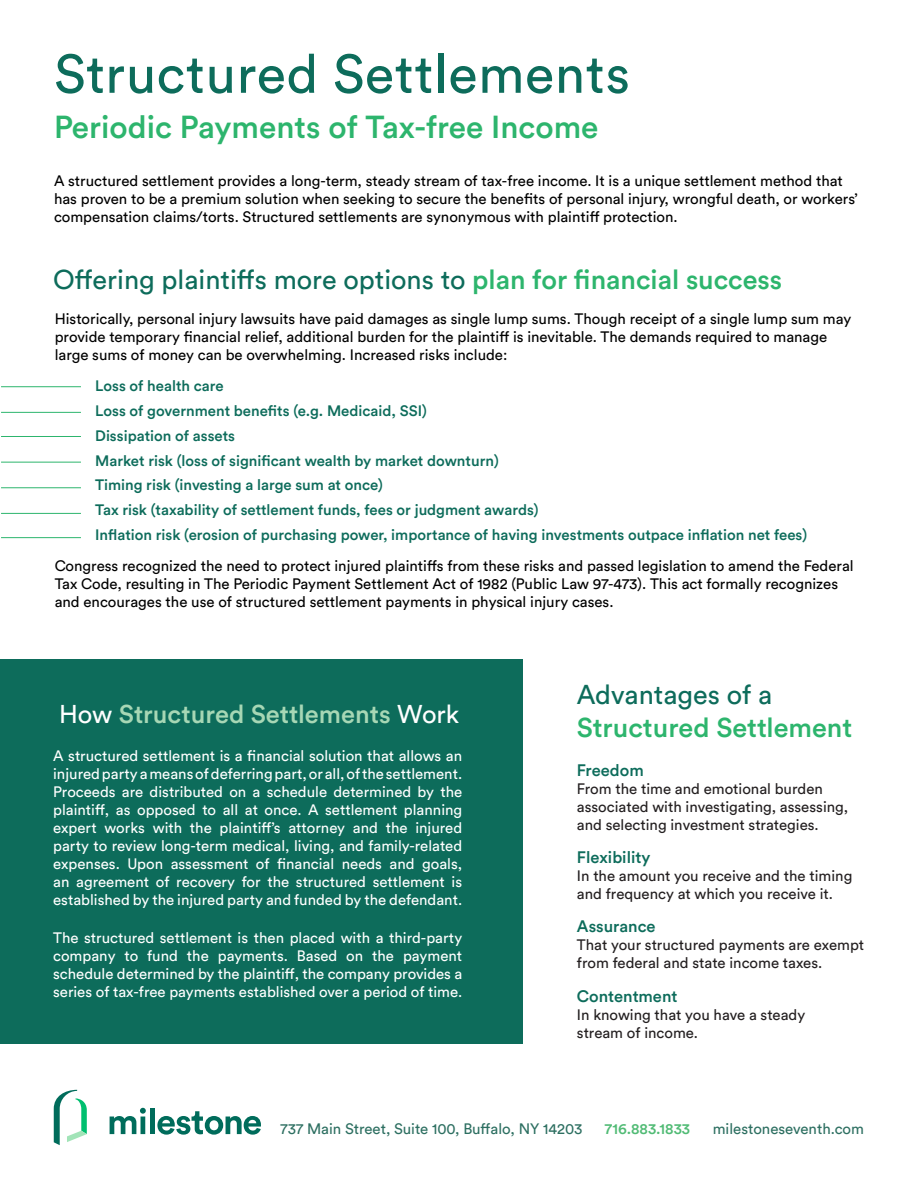
<style>
.page{position:relative;width:918px;height:1188px;background:#fff}
.page>*{position:absolute;margin:0;border:0;box-sizing:border-box;transform-origin:0 0}
.t1{font:54px "Circular Std";letter-spacing:.01em;color:#0d6c5b}
.t2{font:500 31.5px "Circular Std";color:#2db56d}
.t3{font:27px "Circular Std";color:#0d6c5b}
.t4{font:500 27px "Circular Std";color:#2db56d}
.t5{font:500 25.5px "Circular Std";color:#a7d7b5}
.t6{font:500 16.5px "Circular Std";color:#0d6c5b}
.t7{font:15px/18px "Circular Std";color:#000}
.t8{font:15px/18px "Circular Std";color:#fff;text-align:justify}
.t9{font:500 15px "Circular Std";color:#0d6c5b}
.t10{font:15px/18px "Circular Std";color:#231f20}
.t11{font:15px "Circular Std";color:#2d6f61}
.t12{font:500 15px "Circular Std";color:#51bb75}
.s1{font-weight:500;color:#2db56d}
.s2{font-weight:400;color:#fff}
</style>
<div class="page">
<div style="left:0;top:659px;width:523px;height:384px;background:#0d6c5b"></div>
<hr style="left:1px;top:386px;width:80px;height:1px;background:#2db56d">
<hr style="left:1px;top:412px;width:80px;height:1px;background:#2db56d">
<hr style="left:1px;top:436px;width:80px;height:1px;background:#2db56d">
<hr style="left:1px;top:462px;width:80px;height:1px;background:#2db56d">
<hr style="left:1px;top:487px;width:80px;height:1px;background:#2db56d">
<hr style="left:1px;top:513px;width:80px;height:1px;background:#2db56d">
<hr style="left:1px;top:537px;width:80px;height:1px;background:#2db56d">
<svg style="left:110px;top:1108px;width:36px;height:26px"></svg>
<hr style="left:150px;top:1108px;width:4px;height:26px;background:#006c5b">
<svg style="left:157px;top:1111px;width:104px;height:24px"></svg>
<svg style="left:54px;top:1090px;width:33px;height:55px"></svg>
<p class="t1" style="left:54px;top:41px;width:578px">Structured Settlements</p>
<p class="t2" style="left:54px;top:108px;width:546px">Periodic Payments of Tax-free Income</p>
<p class="t7" style="left:54px;top:171px;width:805px">A structured settlement provides a long-term, steady stream of tax-free income. It is a unique settlement method that has proven to be a premium solution when seeking to secure the benefits of personal injury, wrongful death, or workers’ compensation claims/torts. Structured settlements are synonymous with plaintiff protection.</p>
<p class="t3" style="left:53px;top:263px;width:730px">Offering plaintiffs more options to <span class="s1">plan for financial success</span></p>
<p class="t7" style="left:55px;top:309px;width:798px">Historically, personal injury lawsuits have paid damages as single lump sums. Though receipt of a single lump sum may provide temporary financial relief, additional burden for the plaintiff is inevitable. The demands required to manage large sums of money can be overwhelming. Increased risks include:</p>
<p class="t9" style="left:95px;top:377px;width:130px">Loss of health care</p>
<p class="t9" style="left:95px;top:401px;width:333px">Loss of government benefits (e.g. Medicaid, SSI)</p>
<p class="t9" style="left:95px;top:426px;width:141px">Dissipation of assets</p>
<p class="t9" style="left:95px;top:451px;width:405px">Market risk (loss of significant wealth by market downturn)</p>
<p class="t9" style="left:95px;top:476px;width:289px">Timing risk (investing a large sum at once)</p>
<p class="t9" style="left:95px;top:500px;width:445px">Tax risk (taxability of settlement funds, fees or judgment awards)</p>
<p class="t9" style="left:95px;top:525px;width:713px">Inflation risk (erosion of purchasing power, importance of having investments outpace inflation net fees)</p>
<p class="t7" style="left:55px;top:557px;width:800px">Congress recognized the need to protect injured plaintiffs from these risks and passed legislation to amend the Federal<br>Tax Code, resulting in The Periodic Payment Settlement Act of 1982 (Public Law 97-473). This act formally recognizes and encourages the use of structured settlement payments in physical injury cases.</p>
<p class="t5" style="left:59px;top:698px;width:402px"><span class="s2">How</span> Structured Settlements <span class="s2">Work</span></p>
<p class="t8" style="left:53px;top:746px;width:411px">A structured settlement is a financial solution that allows an injured party a means of deferring part, or all, of the settlement.<br>Proceeds are distributed on a schedule determined by the plaintiff, as opposed to all at once. A settlement planning expert works with the plaintiff’s attorney and the injured party to review long-term medical, living, and family-related expenses. Upon assessment of financial needs and goals, an agreement of recovery for the structured settlement is established by the injured party and funded by the defendant.</p>
<p class="t8" style="left:53px;top:929px;width:411px">The structured settlement is then placed with a third-party company to fund the payments. Based on the payment schedule determined by the plaintiff, the company provides a series of tax-free payments established over a period of time.</p>
<p class="t3" style="left:577px;top:678px;width:197px">Advantages of a</p>
<p class="t4" style="left:577px;top:710px;width:277px">Structured Settlement</p>
<p class="t6" style="left:577px;top:760px;width:68px">Freedom</p>
<p class="t10" style="left:577px;top:779px;width:273px">From the time and emotional burden associated with investigating, assessing, and selecting investment strategies.</p>
<p class="t6" style="left:577px;top:847px;width:75px">Flexibility</p>
<p class="t10" style="left:577px;top:867px;width:277px">In the amount you receive and the timing and frequency at which you receive it.</p>
<p class="t6" style="left:577px;top:916px;width:80px">Assurance</p>
<p class="t10" style="left:577px;top:936px;width:289px">That your structured payments are exempt from federal and state income taxes.</p>
<p class="t6" style="left:577px;top:986px;width:102px">Contentment</p>
<p class="t10" style="left:577px;top:1005px;width:230px">In knowing that you have a steady stream of income.</p>
<p class="t11" style="left:280px;top:1119px;width:303px">737 Main Street, Suite 100, Buffalo, NY 14203</p>
<p class="t12" style="left:605px;top:1119px;width:87px">716.883.1833</p>
<p class="t11" style="left:713px;top:1119px;width:153px">milestoneseventh.com</p>
</div>
